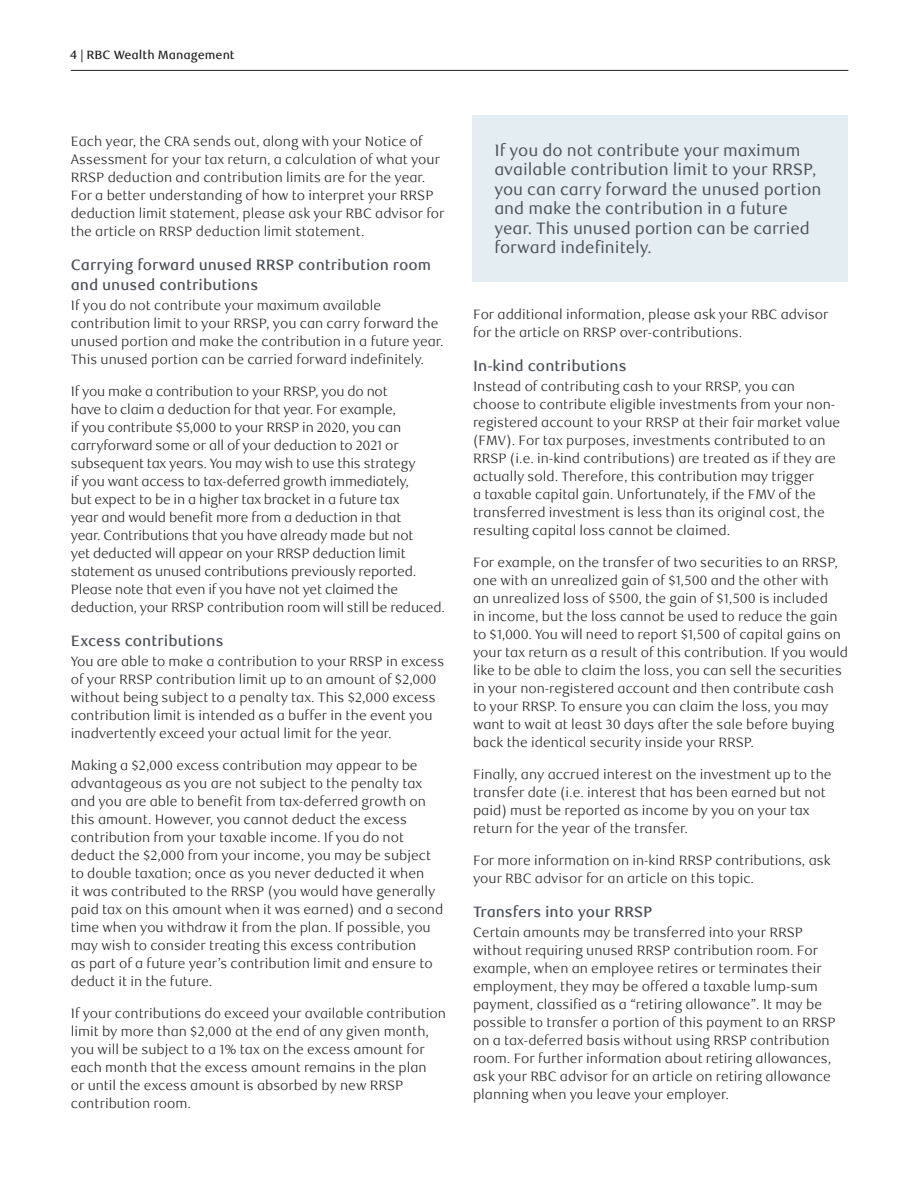
<style>
.page{position:relative;width:918px;height:1188px;background:#fff}
.page>*{position:absolute;margin:0;border:0;box-sizing:border-box;transform-origin:0 0}
.t1{font:16.5px/19.5px "RBC Text";color:#4a4f55}
._6-Subhead_L1{font:500 15px/19.5px "RBC Text";color:#4a4f55}
._5-Body_Copy{font:300 13.5px/18px "RBC Text";color:#231f20}
.t2{font:500 12px "RBC Text";color:#231f20}
</style>
<div class="page">
<hr style="left:71px;top:70px;width:777px;height:1px;background:#231f20">
<div style="left:473px;top:115px;width:375px;height:167px;background:#e4edf2"></div>
<p class="t2" style="left:70px;top:47px;width:166px">4 | RBC Wealth Management</p>
<p class="_5-Body_Copy" style="left:71px;top:133px;width:375px">Each year, the CRA sends out, along with your Notice of Assessment for your tax return, a calculation of what your RRSP deduction and contribution limits are for the year.<br>For a better understanding of how to interpret your RRSP deduction limit statement, please ask your RBC advisor for the article on RRSP deduction limit statement.</p>
<h3 class="_6-Subhead_L1" style="left:71px;top:256px;width:362px">Carrying forward unused RRSP contribution room and unused contributions</h3>
<p class="_5-Body_Copy" style="left:71px;top:296px;width:374px">If you do not contribute your maximum available contribution limit to your RRSP, you can carry forward the unused portion and make the contribution in a future year.<br>This unused portion can be carried forward indefinitely.</p>
<p class="_5-Body_Copy" style="left:71px;top:383px;width:376px">If you make a contribution to your RRSP, you do not<br>have to claim a deduction for that year. For example,<br>if you contribute $5,000 to your RRSP in 2020, you can carryforward some or all of your deduction to 2021 or subsequent tax years. You may wish to use this strategy<br>if you want access to tax-deferred growth immediately,<br>but expect to be in a higher tax bracket in a future tax<br>year and would benefit more from a deduction in that<br>year. Contributions that you have already made but not<br>yet deducted will appear on your RRSP deduction limit statement as unused contributions previously reported.<br>Please note that even if you have not yet claimed the deduction, your RRSP contribution room will still be reduced.</p>
<h3 class="_6-Subhead_L1" style="left:71px;top:631px;width:154px">Excess contributions</h3>
<p class="_5-Body_Copy" style="left:71px;top:653px;width:375px">You are able to make a contribution to your RRSP in excess of your RRSP contribution limit up to an amount of $2,000 without being subject to a penalty tax. This $2,000 excess contribution limit is intended as a buffer in the event you inadvertently exceed your actual limit for the year.</p>
<p class="_5-Body_Copy" style="left:71px;top:757px;width:374px">Making a $2,000 excess contribution may appear to be advantageous as you are not subject to the penalty tax and you are able to benefit from tax-deferred growth on this amount. However, you cannot deduct the excess contribution from your taxable income. If you do not deduct the $2,000 from your income, you may be subject to double taxation; once as you never deducted it when<br>it was contributed to the RRSP (you would have generally paid tax on this amount when it was earned) and a second time when you withdraw it from the plan. If possible, you may wish to consider treating this excess contribution<br>as part of a future year’s contribution limit and ensure to deduct it in the future.</p>
<p class="_5-Body_Copy" style="left:71px;top:1005px;width:377px">If your contributions do exceed your available contribution limit by more than $2,000 at the end of any given month, you will be subject to a 1% tax on the excess amount for each month that the excess amount remains in the plan<br>or until the excess amount is absorbed by new RRSP contribution room.</p>
<p class="t1" style="left:494px;top:141px;width:329px">If you do not contribute your maximum available contribution limit to your RRSP, you can carry forward the unused portion and make the contribution in a future year. This unused portion can be carried forward indefinitely.</p>
<p class="_5-Body_Copy" style="left:473px;top:306px;width:357px">For additional information, please ask your RBC advisor for the article on RRSP over-contributions.</p>
<h3 class="_6-Subhead_L1" style="left:473px;top:356px;width:155px">In-kind contributions</h3>
<p class="_5-Body_Copy" style="left:473px;top:377px;width:369px">Instead of contributing cash to your RRSP, you can choose to contribute eligible investments from your non&shy;registered account to your RRSP at their fair market value (FMV). For tax purposes, investments contributed to an RRSP (i.e. in-kind contributions) are treated as if they are actually sold. Therefore, this contribution may trigger<br>a taxable capital gain. Unfortunately, if the FMV of the transferred investment is less than its original cost, the resulting capital loss cannot be claimed.</p>
<p class="_5-Body_Copy" style="left:473px;top:554px;width:376px">For example, on the transfer of two securities to an RRSP, one with an unrealized gain of $1,500 and the other with an unrealized loss of $500, the gain of $1,500 is included<br>in income, but the loss cannot be used to reduce the gain to $1,000. You will need to report $1,500 of capital gains on your tax return as a result of this contribution. If you would like to be able to claim the loss, you can sell the securities in your non-registered account and then contribute cash to your RRSP. To ensure you can claim the loss, you may want to wait at least 30 days after the sale before buying back the identical security inside your RRSP.</p>
<p class="_5-Body_Copy" style="left:473px;top:766px;width:360px">Finally, any accrued interest on the investment up to the transfer date (i.e. interest that has been earned but not paid) must be reported as income by you on your tax return for the year of the transfer.</p>
<p class="_5-Body_Copy" style="left:473px;top:852px;width:359px">For more information on in-kind RRSP contributions, ask your RBC advisor for an article on this topic.</p>
<h3 class="_6-Subhead_L1" style="left:473px;top:903px;width:181px">Transfers into your RRSP</h3>
<p class="_5-Body_Copy" style="left:473px;top:924px;width:364px">Certain amounts may be transferred into your RRSP without requiring unused RRSP contribution room. For example, when an employee retires or terminates their employment, they may be offered a taxable lump-sum payment, classified as a “retiring allowance”. It may be possible to transfer a portion of this payment to an RRSP on a tax-deferred basis without using RRSP contribution room. For further information about retiring allowances, ask your RBC advisor for an article on retiring allowance planning when you leave your employer.</p>
</div>
